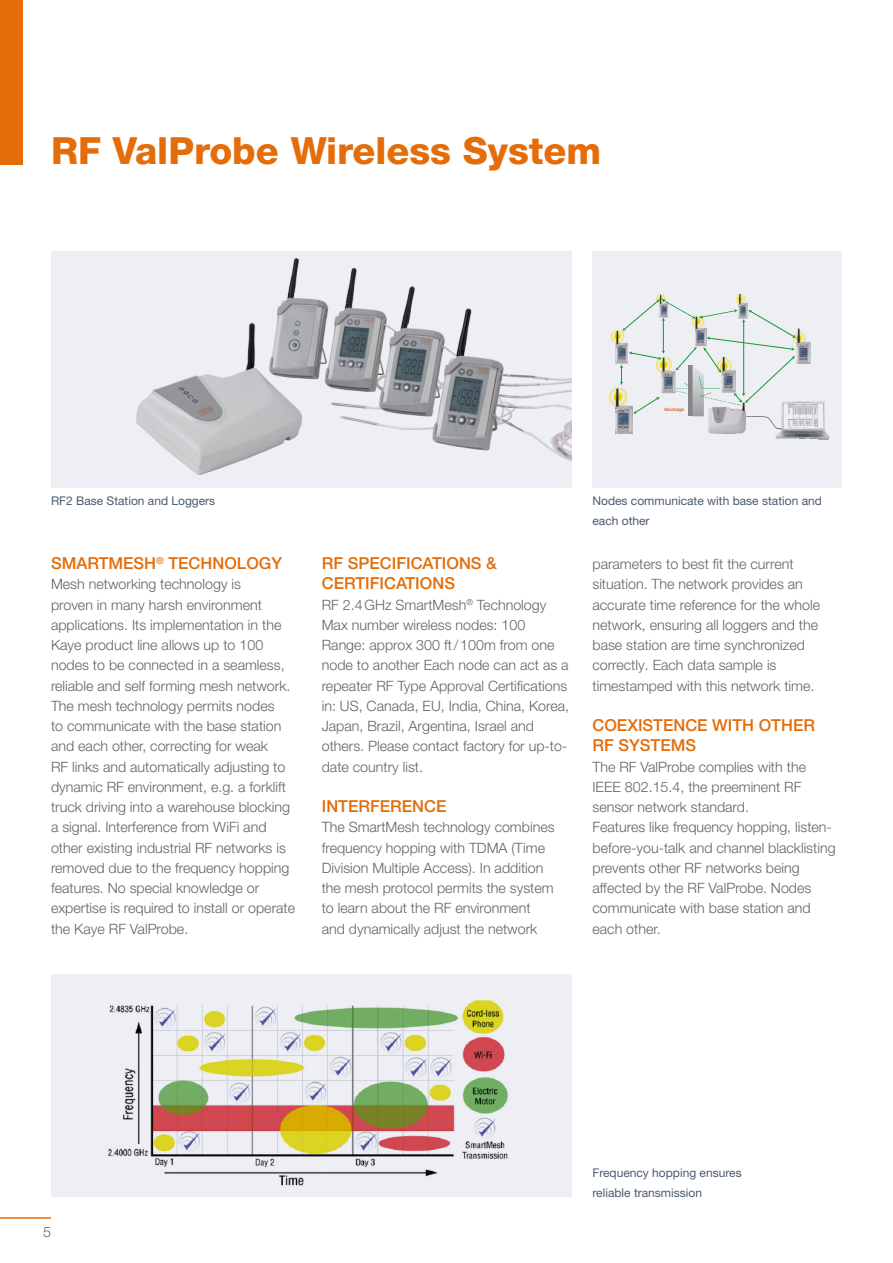
<style>
.page{position:relative;width:893px;height:1263px;background:#fff}
.page>*{position:absolute;margin:0;border:0;box-sizing:border-box;transform-origin:0 0}
.t1{font:800 37.5px "Helvetica Neue LT Pro";color:#e46c09}
.t2{font:500 16.5px/20.2px "Helvetica Neue LT Pro";color:#e46c09}
.t3{font:300 14.25px/20.2px "Helvetica Neue LT Pro";color:#646363}
.t4{font:12px/20.2px "Helvetica Neue LT Pro";color:#4b5b6f}
.t5{font:500 4.65px "Helvetica Neue";color:#ea5b0b}
</style>
<div class="page">
<hr style="left:0;top:1217px;width:51px;height:2px;background:#e46c09">
<div style="left:592px;top:252px;width:250px;height:236px;background:#eeeff5"></div>
<svg style="left:51px;top:974px;width:520px;height:223px;background:#dbd6cc"></svg>
<svg style="left:51px;top:252px;width:520px;height:236px;background:#d8d9de"></svg>
<div style="left:0;top:0;width:22px;height:164px;background:#e46c09"></div>
<h1 class="t1" style="left:51px;top:128px;width:552px">RF ValProbe Wireless System</h1>
<p class="t5" style="left:664px;top:407px;width:21px">blockage</p>
<p class="t4" style="left:51px;top:490px;width:166px">RF2 Base Station and Loggers</p>
<p class="t4" style="left:592px;top:490px;width:231px">Nodes communicate with base station and each other</p>
<p class="t2" style="left:51px;top:553px;width:233px">SMARTMESH<sup>®</sup> TECHNOLOGY</p>
<p class="t3" style="left:51px;top:574px;width:246px">Mesh networking technology is<br>proven in many harsh environment applications. Its implementation in the Kaye product line allows up to 100 nodes to be connected in a seamless, reliable and self forming mesh network.<br>The mesh technology permits nodes<br>to communicate with the base station and each other, correcting for weak<br>RF links and automatically adjusting to dynamic RF environment, e.g. a forklift truck driving into a warehouse blocking a signal. Interference from WiFi and other existing industrial RF networks is removed due to the frequency hopping features. No special knowledge or expertise is required to install or operate the Kaye RF ValProbe.</p>
<p class="t2" style="left:322px;top:553px;width:177px">RF SPECIFICATIONS &amp;<br>CERTIFICATIONS</p>
<p class="t3" style="left:322px;top:594px;width:249px">RF 2.4GHz SmartMesh<sup>®</sup> Technology Max number wireless nodes: 100<br>Range: approx 300 ft/100m from one node to another Each node can act as a repeater RF Type Approval Certifications in: US, Canada, EU, India, China, Korea, Japan, Brazil, Argentina, Israel and others. Please contact factory for up-to&shy;date country list.</p>
<p class="t2" style="left:322px;top:796px;width:126px">INTERFERENCE</p>
<p class="t3" style="left:322px;top:817px;width:234px">The SmartMesh technology combines frequency hopping with TDMA (Time Division Multiple Access). In addition the mesh protocol permits the system to learn about the RF environment and dynamically adjust the network</p>
<p class="t3" style="left:592px;top:554px;width:229px">parameters to best fit the current situation. The network provides an accurate time reference for the whole network, ensuring all loggers and the base station are time synchronized correctly. Each data sample is timestamped with this network time.</p>
<p class="t2" style="left:592px;top:715px;width:224px">COEXISTENCE WITH OTHER<br>RF SYSTEMS</p>
<p class="t3" style="left:592px;top:756px;width:245px">The RF ValProbe complies with the<br>IEEE 802.15.4, the preeminent RF sensor network standard.<br>Features like frequency hopping, listen&shy;before-you-talk and channel blacklisting prevents other RF networks being affected by the RF ValProbe. Nodes communicate with base station and each other.</p>
<p class="t3" style="left:43px;top:1222px;width:9px">5</p>
<p class="t4" style="left:592px;top:1162px;width:151px">Frequency hopping ensures reliable transmission</p>
</div>
